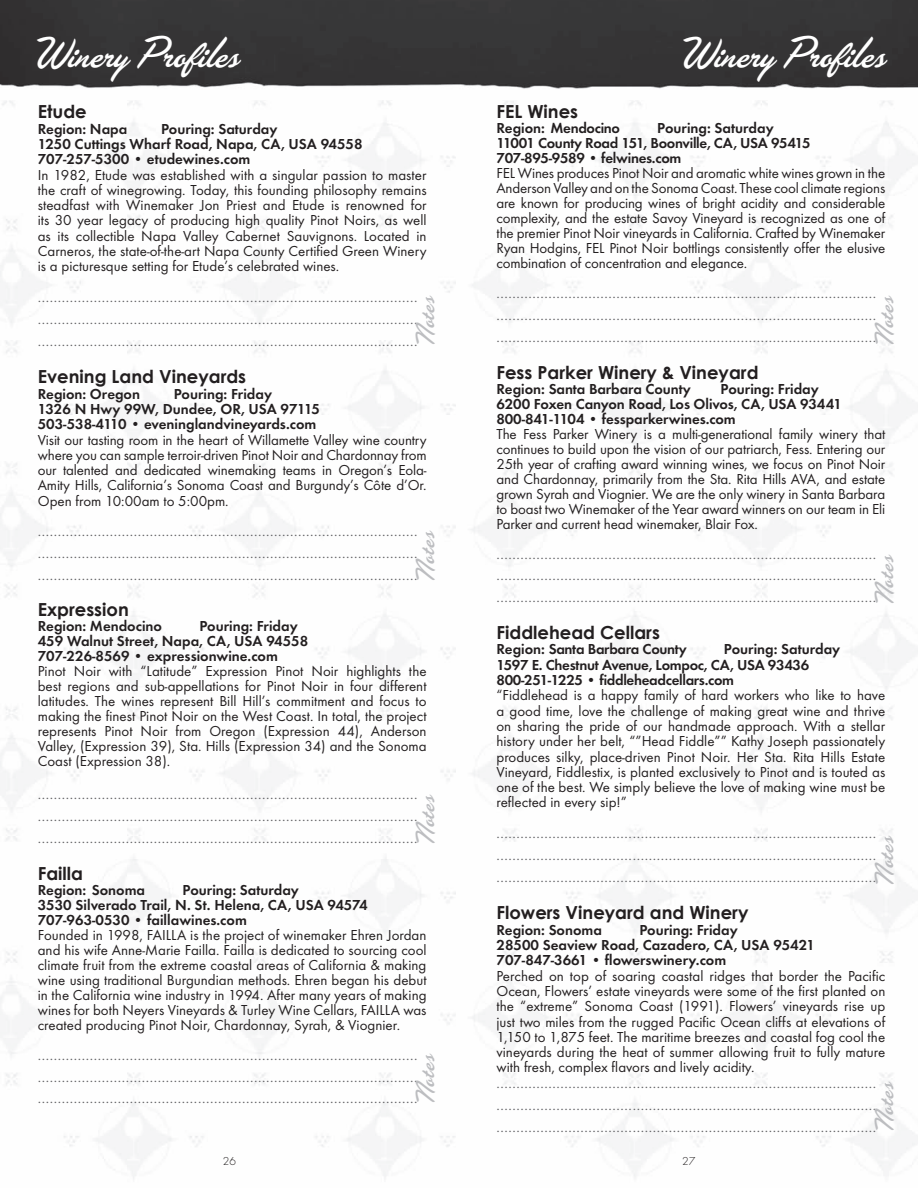
<style>
.page{position:relative;width:918px;height:1188px;background:#fff}
.page>*{position:absolute;margin:0;border:0;box-sizing:border-box;transform-origin:0 0}
.t1{font:45px "Las Vegas OT Fabulous";color:#fff}
.t2{font:27.45px "Las Vegas Fabulous";color:#bcbdc0}
.t3{font:700 18px "Century Gothic";color:#231f20}
.t4{font:15px/15px "Futura T";color:#231f20;text-align:justify}
.t5{font:15px/21.8px "Futura T";color:#636366;text-align:justify}
.t6{font:600 15px/15.3px "Futura T";color:#231f20}
.t7{font:600 15px/15px "Futura T";letter-spacing:-.02em;color:#231f20}
.t8{font:300 12px "Futura T";color:#231f20}
</style>
<div class="page">
<div style="left:476px;top:0;width:442px;height:89px;background:#353435"></div>
<div style="left:0;top:0;width:476px;height:88px;background:#353435"></div>
<h1 class="t1" style="left:36px;top:28px;width:202px">Winery Profiles</h1>
<p class="t3" style="left:38px;top:100px;width:50px">Etude</p>
<p class="t6" style="left:38px;top:121px;width:91px">Region: Napa</p>
<p class="t6" style="left:38px;top:121px;width:326px;text-indent:123px">Pouring: Saturday<br>1250 Cuttings Wharf Road, Napa, CA, USA 94558<br>707-257-5300 • etudewines.com</p>
<p class="t4" style="left:38px;top:167px;width:390px">In 1982, Etude was established with a singular passion to master the craft of winegrowing. Today, this founding philosophy remains steadfast with Winemaker Jon Priest and Etude is renowned for its 30 year legacy of producing high quality Pinot Noirs, as well as its collectible Napa Valley Cabernet Sauvignons. Located in Carneros, the state-of-the-art Napa County Certified Green Winery is a picturesque setting for Etude’s celebrated wines.</p>
<p class="t5" style="left:38px;top:286px;width:381px">............................................................................................... ............................................................................................... ...............................................................................................</p>
<p class="t3" style="left:38px;top:366px;width:210px">Evening Land Vineyards</p>
<p class="t6" style="left:38px;top:386px;width:104px">Region: Oregon</p>
<h2 class="t2" style="left:411px;top:345px;width:51px;rotate:-90deg">Notes</h2>
<p class="t6" style="left:38px;top:386px;width:284px;text-indent:136px">Pouring: Friday<br>1326 N Hwy 99W, Dundee, OR, USA 97115<br>503-538-4110 • eveninglandvineyards.com</p>
<p class="t4" style="left:38px;top:432px;width:390px">Visit our tasting room in the heart of Willamette Valley wine country where you can sample terroir-driven Pinot Noir and Chardonnay from our talented and dedicated winemaking teams in Oregon’s Eola-Amity Hills, California’s Sonoma Coast and Burgundy’s Côte d’Or.<br>Open from 10:00am to 5:00pm.</p>
<p class="t5" style="left:38px;top:520px;width:381px">............................................................................................... ............................................................................................... ...............................................................................................</p>
<p class="t3" style="left:38px;top:598px;width:93px">Expression</p>
<p class="t6" style="left:38px;top:618px;width:126px">Region: Mendocino</p>
<h2 class="t2" style="left:411px;top:581px;width:51px;rotate:-90deg">Notes</h2>
<p class="t6" style="left:38px;top:619px;width:272px;text-indent:162px">Pouring: Friday<br>459 Walnut Street, Napa, CA, USA 94558<br>707-226-8569 • expressionwine.com</p>
<p class="t4" style="left:38px;top:664px;width:390px">Pinot Noir with “Latitude” Expression Pinot Noir highlights the best regions and sub-appellations for Pinot Noir in four different latitudes. The wines represent Bill Hill’s commitment and focus to making the finest Pinot Noir on the West Coast. In total, the project represents Pinot Noir from Oregon (Expression 44), Anderson Valley, (Expression 39), Sta. Hills (Expression 34) and the Sonoma Coast (Expression 38).</p>
<p class="t5" style="left:38px;top:783px;width:381px">............................................................................................... ............................................................................................... ...............................................................................................</p>
<p class="t3" style="left:38px;top:862px;width:47px">Failla</p>
<p class="t6" style="left:38px;top:882px;width:109px">Region: Sonoma</p>
<h2 class="t2" style="left:411px;top:844px;width:51px;rotate:-90deg">Notes</h2>
<p class="t6" style="left:38px;top:882px;width:332px;text-indent:145px">Pouring: Saturday<br>3530 Silverado Trail, N. St. Helena, CA, USA 94574<br>707-963-0530 • faillawines.com</p>
<p class="t4" style="left:38px;top:927px;width:390px">Founded in 1998, FAILLA is the project of winemaker Ehren Jordan and his wife Anne-Marie Failla. Failla is dedicated to sourcing cool climate fruit from the extreme coastal areas of California &amp; making wine using traditional Burgundian methods. Ehren began his debut in the California wine industry in 1994. After many years of making wines for both Neyers Vineyards &amp; Turley Wine Cellars, FAILLA was created producing Pinot Noir, Chardonnay, Syrah, &amp; Viognier.</p>
<p class="t5" style="left:38px;top:1044px;width:381px">............................................................................................... ............................................................................................... ...............................................................................................</p>
<h2 class="t2" style="left:411px;top:1103px;width:51px;rotate:-90deg">Notes</h2>
<p class="t8" style="left:223px;top:1154px;width:15px">26</p>
<h1 class="t1" style="left:683px;top:28px;width:202px">Winery Profiles</h1>
<p class="t3" style="left:496px;top:100px;width:83px">FEL Wines</p>
<p class="t7" style="left:496px;top:121px;width:125px">Region: Mendocino</p>
<p class="t7" style="left:496px;top:121px;width:316px;text-indent:161px">Pouring: Saturday<br>11001 County Road 151, Boonville, CA, USA 95415<br>707-895-9589 • felwines.com</p>
<p class="t4" style="left:496px;top:166px;width:390px">FEL Wines produces Pinot Noir and aromatic white wines grown in the Anderson Valley and on the Sonoma Coast. These cool climate regions are known for producing wines of bright acidity and considerable complexity, and the estate Savoy Vineyard is recognized as one of the premier Pinot Noir vineyards in California. Crafted by Winemaker Ryan Hodgins, FEL Pinot Noir bottlings consistently offer the elusive combination of concentration and elegance.</p>
<p class="t5" style="left:496px;top:282px;width:381px">............................................................................................... ............................................................................................... ...............................................................................................</p>
<p class="t3" style="left:496px;top:361px;width:264px">Fess Parker Winery &amp; Vineyard</p>
<p class="t6" style="left:496px;top:381px;width:196px">Region: Santa Barbara County</p>
<h2 class="t2" style="left:870px;top:345px;width:51px;rotate:-90deg">Notes</h2>
<p class="t6" style="left:496px;top:381px;width:347px;text-indent:224px">Pouring: Friday<br>6200 Foxen Canyon Road, Los Olivos, CA, USA 93441<br>800-841-1104 • fessparkerwines.com</p>
<p class="t4" style="left:496px;top:426px;width:390px">The Fess Parker Winery is a multi-generational family winery that continues to build upon the vision of our patriarch, Fess. Entering our 25th year of crafting award winning wines, we focus on Pinot Noir and Chardonnay, primarily from the Sta. Rita Hills AVA, and estate grown Syrah and Viognier. We are the only winery in Santa Barbara to boast two Winemaker of the Year award winners on our team in Eli Parker and current head winemaker, Blair Fox.</p>
<p class="t5" style="left:496px;top:543px;width:381px">............................................................................................... ............................................................................................... ...............................................................................................</p>
<p class="t3" style="left:496px;top:621px;width:165px">Fiddlehead Cellars</p>
<p class="t7" style="left:496px;top:642px;width:192px">Region: Santa Barbara County</p>
<h2 class="t2" style="left:870px;top:604px;width:51px;rotate:-90deg">Notes</h2>
<p class="t7" style="left:496px;top:642px;width:345px;text-indent:227px">Pouring: Saturday<br>1597 E. Chestnut Avenue, Lompoc, CA, USA 93436<br>800-251-1225 • fiddleheadcellars.com</p>
<p class="t4" style="left:496px;top:688px;width:390px">“Fiddlehead is a happy family of hard workers who like to have a good time, love the challenge of making great wine and thrive on sharing the pride of our handmade approach. With a stellar history under her belt, “”Head Fiddle”” Kathy Joseph passionately produces silky, place-driven Pinot Noir. Her Sta. Rita Hills Estate Vineyard, Fiddlestix, is planted exclusively to Pinot and is touted as one of the best. We simply believe the love of making wine must be reflected in every sip!”</p>
<p class="t5" style="left:496px;top:822px;width:381px">............................................................................................... ............................................................................................... ...............................................................................................</p>
<p class="t3" style="left:496px;top:902px;width:253px">Flowers Vineyard and Winery</p>
<p class="t6" style="left:496px;top:922px;width:107px">Region: Sonoma</p>
<h2 class="t2" style="left:870px;top:885px;width:51px;rotate:-90deg">Notes</h2>
<p class="t6" style="left:496px;top:922px;width:320px;text-indent:143px">Pouring: Friday<br>28500 Seaview Road, Cazadero, CA, USA 95421<br>707-847-3661 • flowerswinery.com</p>
<p class="t4" style="left:496px;top:968px;width:390px">Perched on top of soaring coastal ridges that border the Pacific Ocean, Flowers’ estate vineyards were some of the first planted on the “extreme” Sonoma Coast (1991). Flowers’ vineyards rise up just two miles from the rugged Pacific Ocean cliffs at elevations of 1,150 to 1,875 feet. The maritime breezes and coastal fog cool the vineyards during the heat of summer allowing fruit to fully mature with fresh, complex flavors and lively acidity.</p>
<p class="t5" style="left:496px;top:1072px;width:381px">............................................................................................... ............................................................................................... ...............................................................................................</p>
<h2 class="t2" style="left:870px;top:1131px;width:51px;rotate:-90deg">Notes</h2>
<p class="t8" style="left:682px;top:1154px;width:15px">27</p>
</div>
